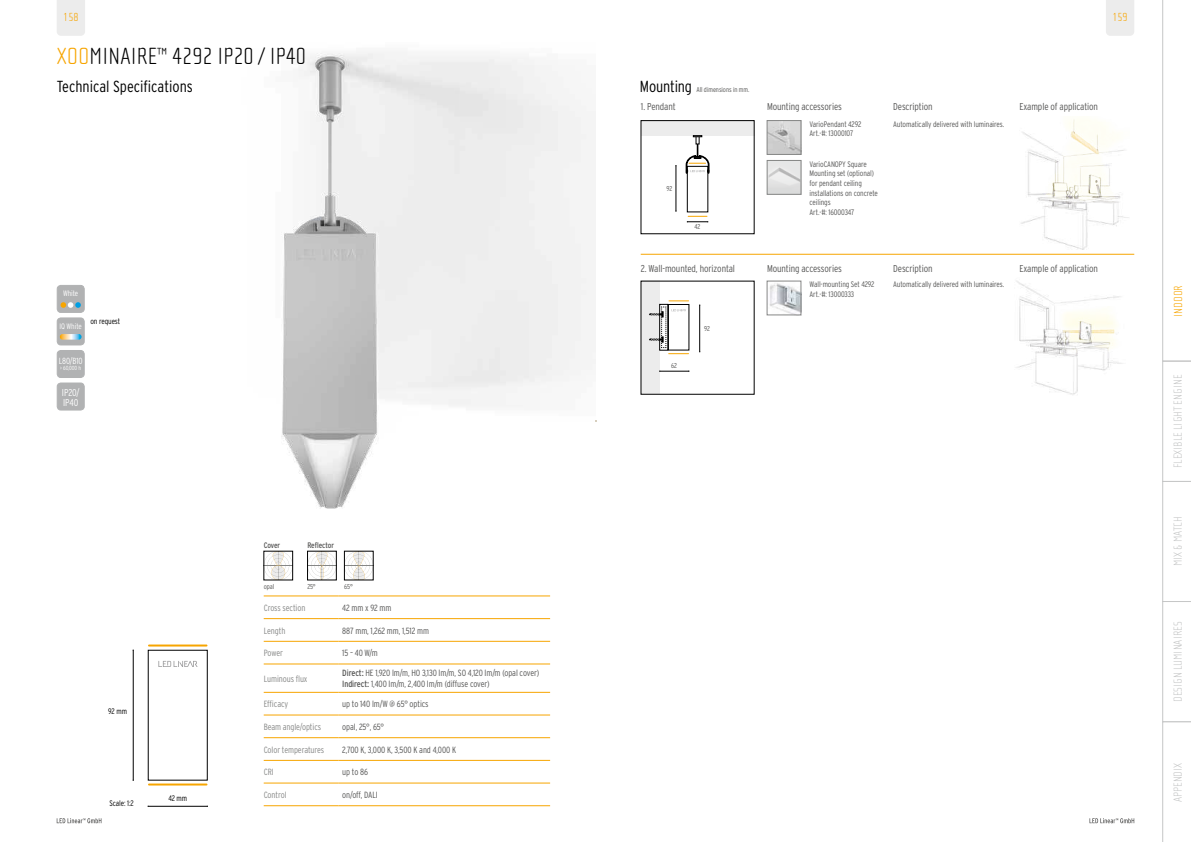
<style>
.page{position:relative;width:1191px;height:842px;background:#fff}
.page>*{position:absolute;margin:0;border:0;box-sizing:border-box;transform-origin:0 0}
.t1{font:100 24px "Cholla Sans OT";color:#000}
.t2{font:300 condensed 16px "Interstate";color:#000}
.t3{font:100 12px "Cholla Sans OT";color:#c5c6c6}
.t4{font:100 12px "Cholla Sans OT";color:#f7a500}
.t5{font:300 condensed 10px "Interstate";letter-spacing:-.01em;color:#565655}
.t6{font:300 condensed 9.9px/9.9px "Interstate";letter-spacing:-.01em;color:#fff}
.t7{font:300 condensed 9px/11px "Interstate";letter-spacing:-.01em;color:#565655}
.t8{font:300 condensed 9px "Interstate";letter-spacing:-.01em;color:#868786}
.t9{font:300 condensed 8.9px "Interstate";letter-spacing:-.01em;color:#fff}
.t10{font:300 condensed 8px/9.6px "Interstate";letter-spacing:-.01em;color:#565655}
.t11{font:300 condensed 8px "Interstate";letter-spacing:-.01em;color:#000}
.t12{font:condensed 8px "Interstate";letter-spacing:-.015em;color:#565655}
.t13{font:300 condensed 7.9px "Interstate";letter-spacing:-.01em;color:#fff}
.t14{font:300 condensed 7px "Interstate";letter-spacing:-.01em;color:#565655}
.t15{font:300 condensed 5.9px "Interstate";color:#fff}
.s1{color:#f7a500}
.s2{font-weight:400}
</style>
<div class="page">
<img style="left:56px;top:52px;width:539px;height:457px">
<svg style="left:1089px;top:818px;width:45px;height:5px"></svg>
<svg style="left:57px;top:818px;width:44px;height:5px"></svg>
<div style="left:57px;top:383px;width:27px;height:27px;background:#b1b2b3;border-radius:4px"></div>
<div style="left:57px;top:382px;width:28px;height:28px;border:1px solid #b1b2b3;border-radius:4px"></div>
<svg style="left:264px;top:553px;width:29px;height:28px"></svg>
<svg style="left:307px;top:553px;width:29px;height:28px"></svg>
<svg style="left:344px;top:553px;width:29px;height:28px"></svg>
<div style="left:641px;top:120px;width:113px;height:16px;background:#ececec"></div>
<hr style="left:148px;top:806px;width:59px;height:1px;background:#000">
<hr style="left:133px;top:650px;width:1px;height:130px;background:#000">
<div style="left:57px;top:285px;width:27px;height:27px;background:#b1b2b3;border-radius:4px"></div>
<div style="left:57px;top:285px;width:28px;height:28px;border:1px solid #b1b2b3;border-radius:4px"></div>
<svg style="left:61px;top:302px;width:20px;height:6px"></svg>
<div style="left:57px;top:318px;width:27px;height:27px;background:#b1b2b3;border-radius:4px"></div>
<div style="left:57px;top:317px;width:28px;height:28px;border:1px solid #b1b2b3;border-radius:4px"></div>
<svg style="left:60px;top:334px;width:22px;height:6px"></svg>
<hr style="left:640px;top:254px;width:494px;height:1px;background:#f7a500">
<div style="left:641px;top:281px;width:18px;height:113px;background:#ececec"></div>
<div style="left:659px;top:304px;width:9px;height:46px;border:1px solid #000"></div>
<img style="left:769px;top:283px;width:30px;height:30px">
<div style="left:767px;top:281px;width:34px;height:34px;border:1px solid #868786"></div>
<img style="left:769px;top:122px;width:30px;height:30px">
<div style="left:767px;top:120px;width:34px;height:34px;border:1px solid #868786"></div>
<hr style="left:149px;top:783px;width:57px;height:2px;background:#f7a500">
<hr style="left:149px;top:644px;width:57px;height:2px;background:#f7a500">
<svg style="left:669px;top:300px;width:19px;height:1px"></svg>
<div style="left:668px;top:304px;width:21px;height:46px;border:1px solid #000"></div>
<div style="left:687px;top:166px;width:21px;height:46px;border:1px solid #000"></div>
<svg style="left:649px;top:307px;width:39px;height:47px"></svg>
<svg style="left:687px;top:216px;width:21px;height:7px"></svg>
<hr style="left:659px;top:371px;width:30px;height:1px;background:#000">
<hr style="left:676px;top:166px;width:1px;height:45px;background:#000">
<hr style="left:699px;top:305px;width:1px;height:47px;background:#000">
<img style="left:1016px;top:280px;width:107px;height:115px">
<img style="left:1021px;top:119px;width:108px;height:131px">
<svg style="left:158px;top:661px;width:40px;height:6px"></svg>
<svg style="left:686px;top:135px;width:23px;height:39px"></svg>
<img style="left:769px;top:162px;width:30px;height:30px">
<div style="left:767px;top:160px;width:34px;height:34px;border:1px solid #868786"></div>
<div style="left:57px;top:350px;width:27px;height:27px;background:#b1b2b3;border-radius:4px"></div>
<div style="left:57px;top:350px;width:28px;height:28px;border:1px solid #b1b2b3;border-radius:4px"></div>
<hr style="left:264px;top:596px;width:74px;height:1px;background:#f7a500">
<hr style="left:338px;top:596px;width:212px;height:1px;background:#f7a500">
<hr style="left:264px;top:618px;width:74px;height:1px;background:#f7a500">
<hr style="left:338px;top:618px;width:212px;height:1px;background:#f7a500">
<hr style="left:264px;top:641px;width:74px;height:1px;background:#f7a500">
<hr style="left:338px;top:641px;width:212px;height:1px;background:#f7a500">
<hr style="left:264px;top:664px;width:74px;height:1px;background:#f7a500">
<hr style="left:338px;top:664px;width:212px;height:1px;background:#f7a500">
<hr style="left:264px;top:692px;width:74px;height:1px;background:#f7a500">
<hr style="left:338px;top:692px;width:212px;height:1px;background:#f7a500">
<hr style="left:264px;top:715px;width:74px;height:1px;background:#f7a500">
<hr style="left:338px;top:715px;width:212px;height:1px;background:#f7a500">
<hr style="left:264px;top:737px;width:74px;height:1px;background:#f7a500">
<hr style="left:338px;top:737px;width:212px;height:1px;background:#f7a500">
<hr style="left:264px;top:760px;width:74px;height:1px;background:#f7a500">
<hr style="left:338px;top:760px;width:212px;height:1px;background:#f7a500">
<hr style="left:264px;top:783px;width:74px;height:1px;background:#f7a500">
<hr style="left:338px;top:783px;width:212px;height:1px;background:#f7a500">
<hr style="left:264px;top:805px;width:74px;height:1px;background:#f7a500">
<hr style="left:338px;top:805px;width:212px;height:1px;background:#f7a500">
<svg style="left:57px;top:0;width:28px;height:36px"></svg>
<svg style="left:1106px;top:0;width:28px;height:36px"></svg>
<svg style="left:1162px;top:0;width:29px;height:842px"></svg>
<h3 class="t4" style="left:63px;top:11px;width:17px">158</h3>
<h3 class="t4" style="left:1112px;top:11px;width:17px">159</h3>
<h1 class="t1" style="left:57px;top:43px;width:251px"><span class="s1">XOO</span>MINAIRE<sup>™</sup> 4292 IP20 / IP40</h1>
<h2 class="t2" style="left:57px;top:77px;width:138px">Technical Specifications</h2>
<p class="t13" style="left:63px;top:289px;width:17px">White</p>
<p class="t13" style="left:60px;top:321px;width:24px">IQ White</p>
<p class="t11" style="left:90px;top:316px;width:31px">on request</p>
<p class="t9" style="left:59px;top:355px;width:26px">L80/B10</p>
<p class="t15" style="left:60px;top:365px;width:22px">&gt; 60,000 h</p>
<p class="t6" style="left:62px;top:387px;width:19px">IP20/<br>IP40</p>
<p class="t11" style="left:108px;top:706px;width:20px">92 mm</p>
<p class="t11" style="left:109px;top:798px;width:26px">Scale: 1:2</p>
<p class="t11" style="left:168px;top:793px;width:20px">42 mm</p>
<p class="t12" style="left:264px;top:540px;width:18px">Cover</p>
<p class="t12" style="left:307px;top:540px;width:28px">Reflector</p>
<p class="t14" style="left:264px;top:582px;width:12px">opal</p>
<p class="t14" style="left:307px;top:582px;width:10px">25°</p>
<p class="t14" style="left:344px;top:582px;width:10px">65°</p>
<p class="t8" style="left:264px;top:602px;width:43px">Cross section</p>
<p class="t7" style="left:342px;top:602px;width:51px">42 mm x 92 mm</p>
<p class="t8" style="left:264px;top:625px;width:23px">Length</p>
<p class="t7" style="left:342px;top:625px;width:88px">887 mm, 1,262 mm, 1,512 mm</p>
<p class="t8" style="left:264px;top:648px;width:21px">Power</p>
<p class="t7" style="left:342px;top:647px;width:37px">15 – 40 W/m</p>
<p class="t8" style="left:264px;top:673px;width:45px">Luminous flux</p>
<p class="t7" style="left:342px;top:667px;width:198px"><span class="s2">Direct:</span> HE 1,920 lm/m, HO 3,130 lm/m, SO 4,120 lm/m (opal cover)<br><span class="s2">Indirect:</span> 1,400 lm/m, 2,400 lm/m (diffuse cover)</p>
<p class="t8" style="left:264px;top:699px;width:26px">Efficacy</p>
<p class="t7" style="left:342px;top:698px;width:88px">up to 140 lm/W @ 65° optics</p>
<p class="t8" style="left:264px;top:721px;width:59px">Beam angle/optics</p>
<p class="t7" style="left:342px;top:721px;width:43px">opal, 25°, 65°</p>
<p class="t8" style="left:264px;top:744px;width:62px">Color temperatures</p>
<p class="t7" style="left:342px;top:744px;width:115px">2,700 K, 3,000 K, 3,500 K and 4,000 K</p>
<p class="t8" style="left:264px;top:767px;width:12px">CRI</p>
<p class="t7" style="left:342px;top:767px;width:27px">up to 86</p>
<p class="t8" style="left:264px;top:789px;width:24px">Control</p>
<p class="t7" style="left:342px;top:789px;width:37px">on/off, DALI</p>
<h2 class="t2" style="left:640px;top:77px;width:54px">Mounting</h2>
<p class="t14" style="left:696px;top:85px;width:54px">All dimensions in mm.</p>
<p class="t5" style="left:641px;top:100px;width:36px">1. Pendant</p>
<p class="t14" style="left:666px;top:184px;width:7px">92</p>
<p class="t14" style="left:694px;top:222px;width:7px">42</p>
<p class="t5" style="left:641px;top:262px;width:96px">2. Wall-mounted, horizontal</p>
<p class="t14" style="left:671px;top:361px;width:7px">62</p>
<p class="t14" style="left:704px;top:324px;width:7px">92</p>
<p class="t5" style="left:767px;top:100px;width:76px">Mounting accessories</p>
<p class="t5" style="left:893px;top:100px;width:41px">Description</p>
<p class="t10" style="left:809px;top:119px;width:53px">VarioPendant 4292<br>Art.-#: 13000107</p>
<p class="t10" style="left:809px;top:159px;width:70px">VarioCANOPY Square<br>Mounting set (optional) for pendant ceiling installations on concrete ceilings<br>Art.-#: 16000347</p>
<p class="t10" style="left:893px;top:119px;width:112px">Automatically delivered with luminaires.</p>
<p class="t5" style="left:1019px;top:100px;width:80px">Example of application</p>
<p class="t5" style="left:767px;top:262px;width:76px">Mounting accessories</p>
<p class="t5" style="left:893px;top:262px;width:41px">Description</p>
<p class="t10" style="left:809px;top:280px;width:67px">Wall-mounting Set 4292<br>Art.-#: 13000333</p>
<p class="t10" style="left:893px;top:280px;width:112px">Automatically delivered with luminaires.</p>
<p class="t5" style="left:1019px;top:263px;width:80px">Example of application</p>
<h3 class="t4" style="left:1171px;top:317px;width:33px;rotate:-90deg">INDOOR</h3>
<h3 class="t3" style="left:1171px;top:468px;width:95px;rotate:-90deg">FLEXIBLE LIGHT ENGINE</h3>
<h3 class="t3" style="left:1171px;top:566px;width:51px;rotate:-90deg">MIX &amp; MATCH</h3>
<h3 class="t3" style="left:1171px;top:702px;width:82px;rotate:-90deg">DESIGN LUMINAIRES</h3>
<h3 class="t3" style="left:1171px;top:802px;width:41px;rotate:-90deg">APPENDIX</h3>
</div>
